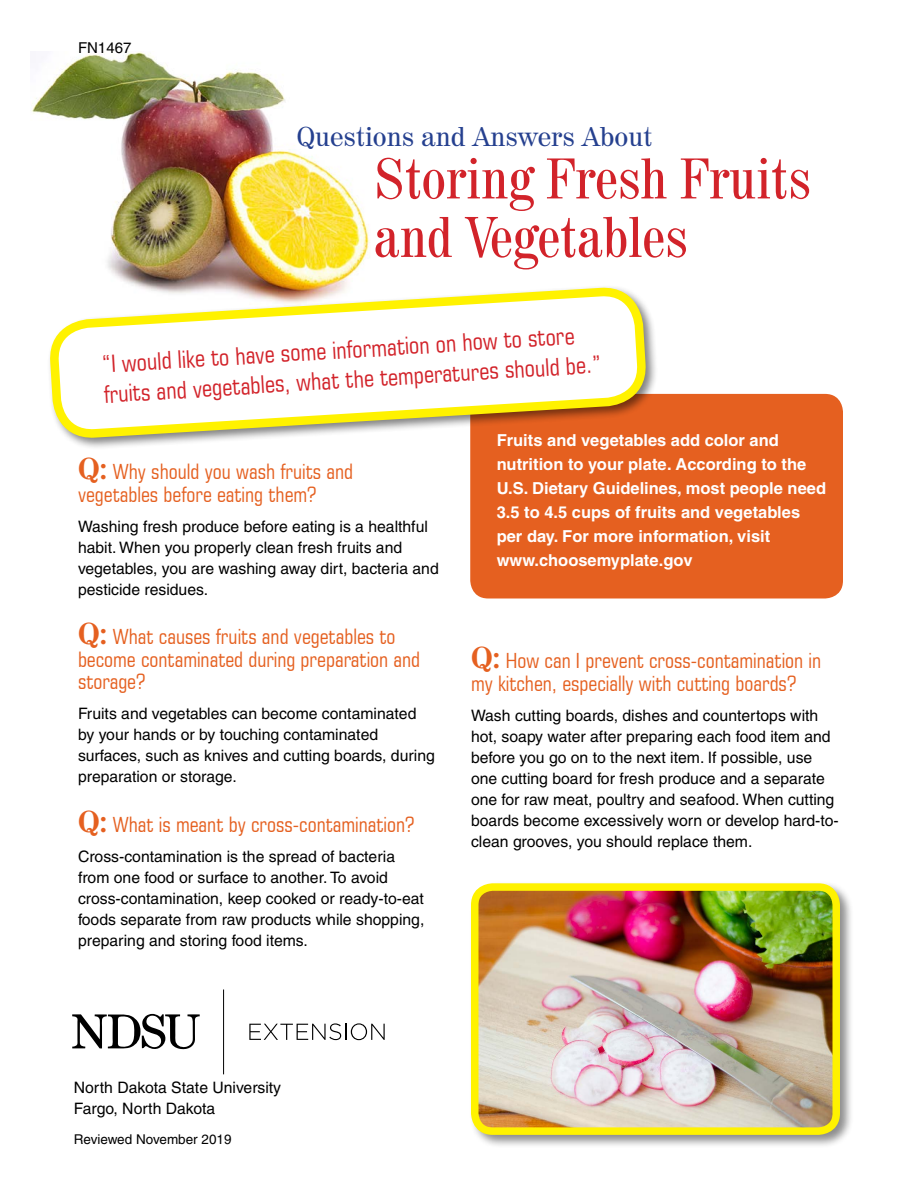
<style>
.page{position:relative;width:918px;height:1188px;background:#fff}
.page>*{position:absolute;margin:0;border:0;box-sizing:border-box;transform-origin:0 0}
.Body_text{font:condensed 57px/58.5px "Century 725 BT";color:#d2232a}
.Body_text-2{font:27px "Century 725 BT";color:#25408f}
.Body_text-3{font:condensed 24px/30.2px "Square 721 BT";color:#d2232a}
.Question{font:condensed 21px/22.5px "Square 721 BT";color:#e56020}
.Body_text-4{font:condensed 21px/22.5px "Square 721 BT";color:#e56020}
.Body_text-5{font:700 16.5px/24px "Helvetica";color:#fff}
.Body_text-6{font:15.75px/21px "Helvetica";color:#000}
.Body_text-7{font:15px "Helvetica";color:#000}
.Body_text-8{font:13.5px "Helvetica";color:#000}
.s1{font-family:"Century 725 BT";font-weight:700;font-stretch:normal;font-size:30px}
</style>
<div class="page">
<div style="left:470px;top:394px;width:373px;height:204px;background:#e56020;border-radius:18px"></div>
<div style="left:47px;top:284px;width:611px;height:166px;background:#000;opacity:.5"></div>
<img style="left:49px;top:51px;width:598px;height:385px">
<div style="left:469px;top:881px;width:385px;height:268px;background:#000;opacity:.45"></div>
<img style="left:475px;top:887px;width:361px;height:244px">
<div style="left:471px;top:883px;width:369px;height:252px;border:8px solid #fff200;border-radius:18px"></div>
<svg style="left:72px;top:1014px;width:128px;height:36px"></svg>
<hr style="left:223px;top:990px;width:1px;height:84px;background:#000">
<svg style="left:249px;top:1023px;width:136px;height:17px"></svg>
<p class="Body_text-7" style="left:78px;top:39px;width:55px">FN1467</p>
<p class="Body_text-2" style="left:297px;top:119px;width:357px">Questions and Answers About</p>
<p class="Body_text" style="left:374px;top:148px;width:439px">Storing Fresh Fruits and Vegetables</p>
<p class="Body_text-3" style="left:101px;top:351px;width:500px;rotate:-4deg">“I would like to have some information on how to store fruits and vegetables, what the temperatures should be.”</p>
<p class="Body_text-4" style="left:78px;top:460px;width:277px"><span class="s1">Q:</span> Why should you wash fruits and vegetables before eating them?</p>
<p class="Body_text-6" style="left:78px;top:516px;width:362px">Washing fresh produce before eating is a healthful habit. When you properly clean fresh fruits and vegetables, you are washing away dirt, bacteria and pesticide residues.</p>
<p class="Question" style="left:78px;top:625px;width:344px"><span class="s1">Q:</span> What causes fruits and vegetables to become contaminated during preparation and storage?</p>
<p class="Body_text-6" style="left:78px;top:703px;width:358px">Fruits and vegetables can become contaminated by your hands or by touching contaminated surfaces, such as knives and cutting boards, during preparation or storage.</p>
<p class="Question" style="left:78px;top:813px;width:338px"><span class="s1">Q:</span> What is meant by cross-contamination?</p>
<p class="Body_text-6" style="left:78px;top:846px;width:348px">Cross-contamination is the spread of bacteria from one food or surface to another. To avoid cross-contamination, keep cooked or ready-to-eat foods separate from raw products while shopping, preparing and storing food items.</p>
<p class="Body_text-5" style="left:497px;top:428px;width:331px">Fruits and vegetables add color and nutrition to your plate. According to the U.S. Dietary Guidelines, most people need 3.5 to 4.5 cups of fruits and vegetables per day. For more information, visit www.choosemyplate.gov</p>
<p class="Question" style="left:471px;top:649px;width:352px"><span class="s1">Q:</span> How can I prevent cross-contamination in my kitchen, especially with cutting boards?</p>
<p class="Body_text-6" style="left:471px;top:705px;width:369px">Wash cutting boards, dishes and countertops with hot, soapy water after preparing each food item and before you go on to the next item. If possible, use one cutting board for fresh produce and a separate one for raw meat, poultry and seafood. When cutting boards become excessively worn or develop hard-to&shy;clean grooves, you should replace them.</p>
<p class="Body_text-6" style="left:74px;top:1076px;width:209px">North Dakota State University<br>Fargo, North Dakota</p>
<p class="Body_text-8" style="left:74px;top:1131px;width:159px">Reviewed November 2019</p>
</div>
